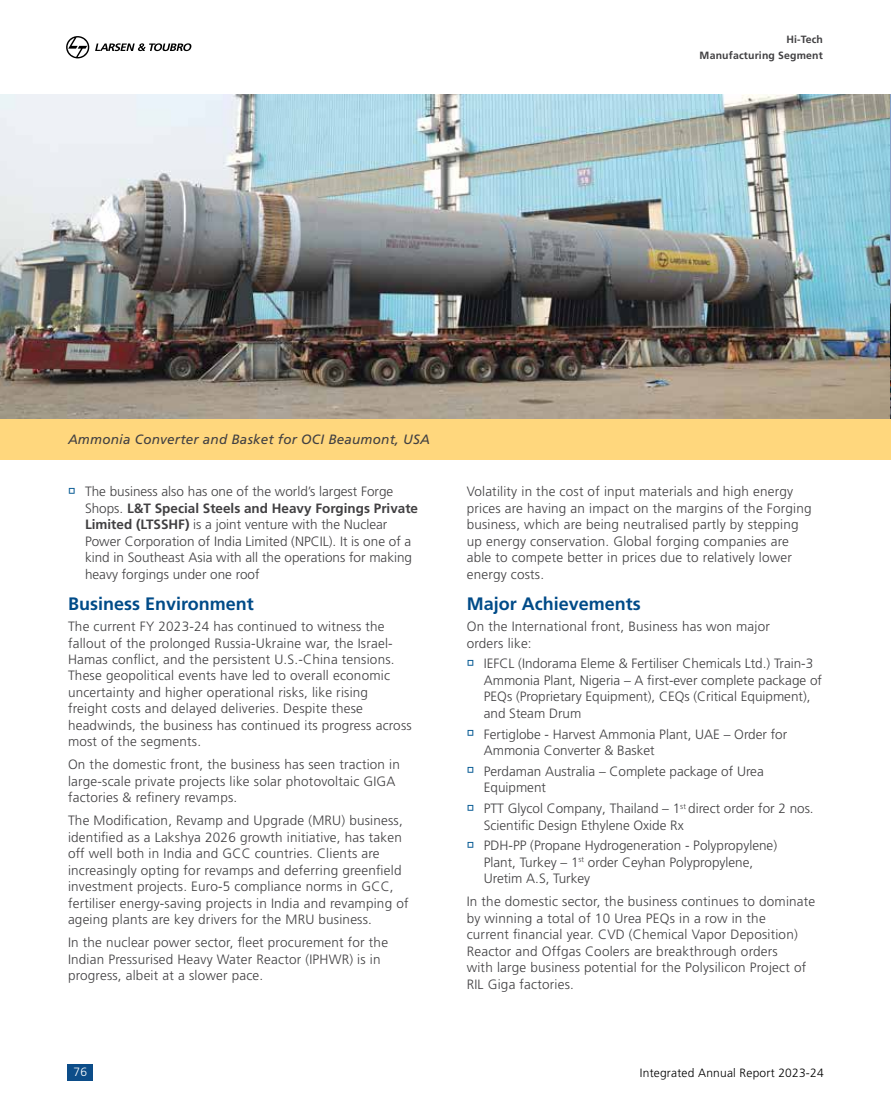
<style>
.page{position:relative;width:891px;height:1107px;background:#fff}
.page>*{position:absolute;margin:0;border:0;box-sizing:border-box;transform-origin:0 0}
.t1{font:700 18px "Frutiger LT Pro";color:#004b88}
.t2{font:300 13.5px/16.5px "Frutiger LT Pro";letter-spacing:.015em;color:#414042}
.t3{font:italic 13.5px "Frutiger LT Pro";letter-spacing:.015em;color:#414042}
.t4{font:300 12px "Frutiger LT Pro";letter-spacing:.015em;color:#000}
.t5{font:300 12px "Frutiger LT Pro";color:#fff}
.t6{font:700 10.5px/16.5px "Frutiger LT Pro";letter-spacing:.015em;color:#414042;text-align:right}
.s1{color:#005691}
.s2{font-weight:700}
</style>
<div class="page">
<div style="left:0;top:419px;width:891px;height:41px;background:#ffd77d"></div>
<svg style="left:66px;top:36px;width:23px;height:22px"></svg>
<svg style="left:95px;top:43px;width:96px;height:8px"></svg>
<div style="left:68px;top:1064px;width:25px;height:16px;background:#0c4d89"></div>
<img style="left:0;top:94px;width:891px;height:325px">
<p class="t6" style="left:700px;top:31px;width:125px">Hi-Tech<br>Manufacturing Segment</p>
<p class="t3" style="left:68px;top:431px;width:363px">Ammonia Converter and Basket for OCI Beaumont, USA</p>
<p class="t2" style="left:85px;top:483px;width:335px;text-indent:-17px"><span class="s1">→</span> The business also has one of the world’s largest Forge Shops. <span class="s2">L&amp;T Special Steels and Heavy Forgings Private Limited (LTSSHF)</span> is a joint venture with the Nuclear Power Corporation of India Limited (NPCIL). It is one of a kind in Southeast Asia with all the operations for making heavy forgings under one roof</p>
<h1 class="t1" style="left:68px;top:593px;width:187px">Business Environment</h1>
<p class="t2" style="left:68px;top:618px;width:345px">The current FY 2023-24 has continued to witness the fallout of the prolonged Russia-Ukraine war, the Israel-Hamas conflict, and the persistent U.S.-China tensions.<br>These geopolitical events have led to overall economic uncertainty and higher operational risks, like rising<br>freight costs and delayed deliveries. Despite these headwinds, the business has continued its progress across most of the segments.</p>
<p class="t2" style="left:68px;top:757px;width:333px">On the domestic front, the business has seen traction in large-scale private projects like solar photovoltaic GIGA factories &amp; refinery revamps.</p>
<p class="t2" style="left:68px;top:812px;width:342px">The Modification, Revamp and Upgrade (MRU) business, identified as a Lakshya 2026 growth initiative, has taken off well both in India and GCC countries. Clients are increasingly opting for revamps and deferring greenfield investment projects. Euro-5 compliance norms in GCC, fertiliser energy-saving projects in India and revamping of ageing plants are key drivers for the MRU business.</p>
<p class="t2" style="left:68px;top:934px;width:322px">In the nuclear power sector, fleet procurement for the<br>Indian Pressurised Heavy Water Reactor (IPHWR) is in progress, albeit at a slower pace.</p>
<p class="t2" style="left:467px;top:483px;width:346px">Volatility in the cost of input materials and high energy prices are having an impact on the margins of the Forging business, which are being neutralised partly by stepping up energy conservation. Global forging companies are able to compete better in prices due to relatively lower energy costs.</p>
<h1 class="t1" style="left:467px;top:593px;width:176px">Major Achievements</h1>
<p class="t2" style="left:467px;top:618px;width:305px">On the International front, Business has won major orders like:</p>
<p class="t2" style="left:484px;top:655px;width:340px;text-indent:-17px"><span class="s1">→</span> IEFCL (Indorama Eleme &amp; Fertiliser Chemicals Ltd.) Train-3<br>Ammonia Plant, Nigeria – A first-ever complete package of PEQs (Proprietary Equipment), CEQs (Critical Equipment), and Steam Drum</p>
<p class="t2" style="left:484px;top:726px;width:305px;text-indent:-17px"><span class="s1">→</span> Fertiglobe - Harvest Ammonia Plant, UAE – Order for<br>Ammonia Converter &amp; Basket</p>
<p class="t2" style="left:484px;top:763px;width:282px;text-indent:-17px"><span class="s1">→</span> Perdaman Australia – Complete package of Urea<br>Equipment</p>
<p class="t2" style="left:484px;top:800px;width:331px;text-indent:-17px"><span class="s1">→</span> PTT Glycol Company, Thailand – 1<sup>st</sup> direct order for 2 nos.<br>Scientific Design Ethylene Oxide Rx</p>
<p class="t2" style="left:484px;top:837px;width:295px;text-indent:-17px"><span class="s1">→</span> PDH-PP (Propane Hydrogeneration - Polypropylene)<br>Plant, Turkey – 1<sup>st</sup> order Ceyhan Polypropylene,<br>Uretim A.S, Turkey</p>
<p class="t2" style="left:467px;top:893px;width:350px">In the domestic sector, the business continues to dominate by winning a total of 10 Urea PEQs in a row in the<br>current financial year. CVD (Chemical Vapor Deposition)<br>Reactor and Offgas Coolers are breakthrough orders<br>with large business potential for the Polysilicon Project of RIL Giga factories.</p>
<p class="t5" style="left:74px;top:1065px;width:15px">76</p>
<p class="t4" style="left:640px;top:1066px;width:185px">Integrated Annual Report 2023-24</p>
</div>
